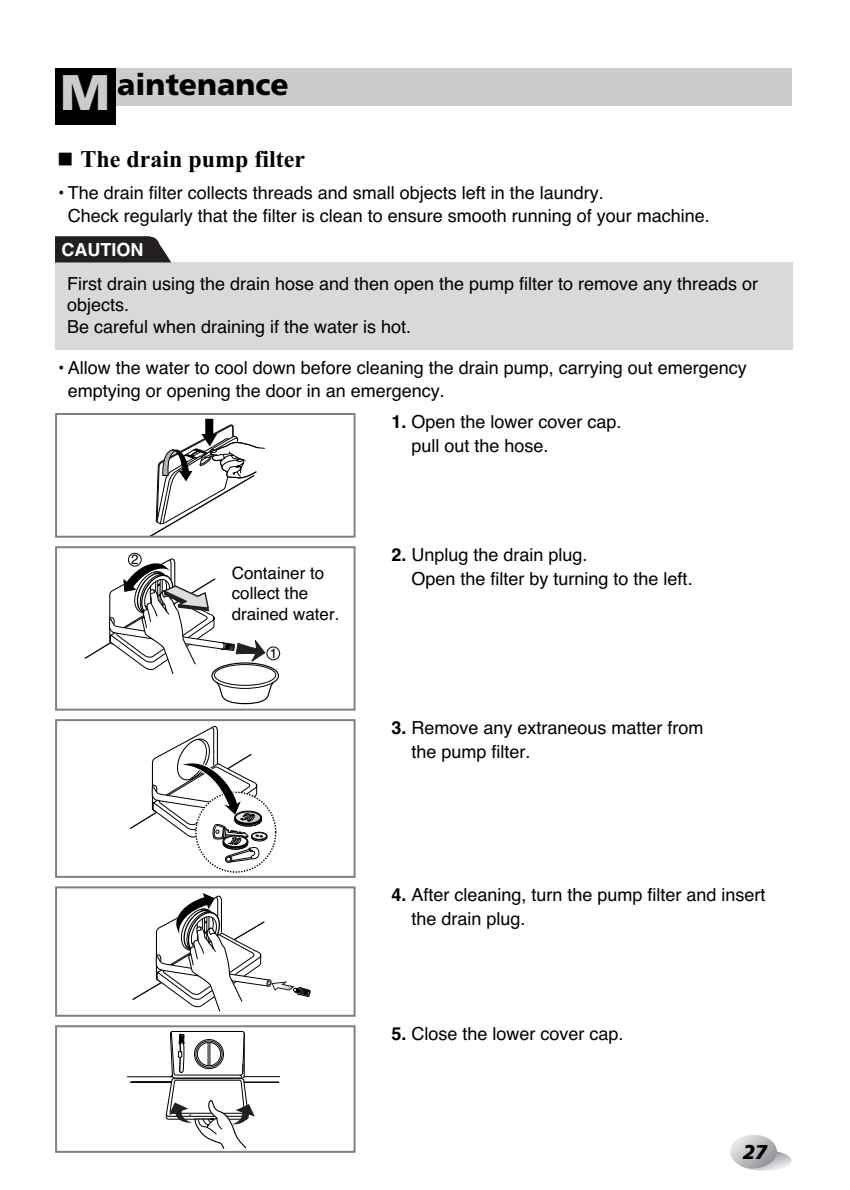
<style>
.page{position:relative;width:850px;height:1190px;background:#fff}
.page>*{position:absolute;margin:0;border:0;box-sizing:border-box;transform-origin:0 0}
.t1{font:900 30px "Frutiger";color:#000}
.t2{font:700 24px "Times New Roman";color:#000}
.t3{font:italic 900 20px "Frutiger";color:#000}
.t4{font:18px/24px "Helvetica";color:#000}
.t5{font:18px/23.2px "Helvetica";color:#000;scale:.95 1}
.t6{font:700 18px "Helvetica";color:#fff}
.t7{font:17px/20.4px "Helvetica";color:#000}
.t8{font:13.4px "Helvetica";color:#000}
.s1{font-size:50px;color:#ccc}
.s2{font-weight:700}
</style>
<div class="page">
<svg style="left:737px;top:1150px;width:55px;height:21px"></svg>
<svg style="left:730px;top:1135px;width:47px;height:33px"></svg>
<div style="left:55px;top:68px;width:736px;height:37px;background:#ccc"></div>
<div style="left:55px;top:68px;width:60px;height:57px;background:#000"></div>
<div style="left:55px;top:546px;width:301px;height:165px;border:2px solid #808080"></div>
<svg style="left:195px;top:792px;width:81px;height:81px"></svg>
<svg style="left:130px;top:726px;width:138px;height:140px"></svg>
<div style="left:55px;top:719px;width:301px;height:159px;border:2px solid #808080"></div>
<svg style="left:132px;top:893px;width:179px;height:119px"></svg>
<div style="left:55px;top:886px;width:301px;height:131px;border:2px solid #808080"></div>
<hr style="left:130px;top:1081px;width:149px;height:2px;background:#000">
<hr style="left:127px;top:1076px;width:153px;height:1px;background:#000">
<svg style="left:165px;top:1030px;width:90px;height:119px"></svg>
<div style="left:55px;top:1025px;width:301px;height:128px;border:2px solid #808080"></div>
<svg style="left:151px;top:419px;width:114px;height:116px"></svg>
<div style="left:55px;top:413px;width:301px;height:125px;border:2px solid #808080"></div>
<svg style="left:84px;top:558px;width:196px;height:147px"></svg>
<div style="left:267px;top:647px;width:13px;height:13px;border:1px solid #000;border-radius:50%"></div>
<div style="left:128px;top:553px;width:14px;height:13px;border:1px solid #000;border-radius:50%"></div>
<div style="left:55px;top:262px;width:737px;height:88px;background:#d9d9d9"></div>
<svg style="left:55px;top:236px;width:116px;height:26px;background:#343131"></svg>
<h1 class="t1" style="left:60px;top:72px;width:230px"><span class="s1">M</span> aintenance</h1>
<h2 class="t2" style="left:80px;top:151px;width:226px">The drain pump filter</h2>
<p class="t5" style="left:68px;top:183px;width:677px;text-indent:-11px">• The drain filter collects threads and small objects left in the laundry.<br>Check regularly that the filter is clean to ensure smooth running of your machine.</p>
<p class="t6" style="left:61px;top:243px;width:83px">CAUTION</p>
<p class="t4" style="left:67px;top:274px;width:693px;line-height:21.6px">First drain using the drain hose and then open the pump filter to remove any threads or objects.<br>Be careful when draining if the water is hot.</p>
<p class="t5" style="left:68px;top:357px;width:716px;text-indent:-11px">• Allow the water to cool down before cleaning the drain pump, carrying out emergency emptying or opening the door in an emergency.</p>
<p class="t8" style="left:131px;top:555px;width:9px">2</p>
<p class="t7" style="left:232px;top:564px;width:109px">Container to collect the drained water.</p>
<p class="t8" style="left:270px;top:648px;width:9px">1</p>
<p class="t4" style="left:412px;top:412px;width:212px;text-indent:-20px"><span class="s2">1.</span> Open the lower cover cap. pull out the hose.</p>
<p class="t4" style="left:412px;top:545px;width:283px;text-indent:-20px"><span class="s2">2.</span> Unplug the drain plug.<br>Open the filter by turning to the left.</p>
<p class="t4" style="left:412px;top:718px;width:294px;text-indent:-20px"><span class="s2">3.</span> Remove any extraneous matter from the pump filter.</p>
<p class="t4" style="left:412px;top:885px;width:356px;text-indent:-20px"><span class="s2">4.</span> After cleaning, turn the pump filter and insert the drain plug.</p>
<p class="t4" style="left:392px;top:1024px;width:233px"><span class="s2">5.</span> Close the lower cover cap.</p>
<p class="t3" style="left:743px;top:1144px;width:26px">27</p>
</div>
